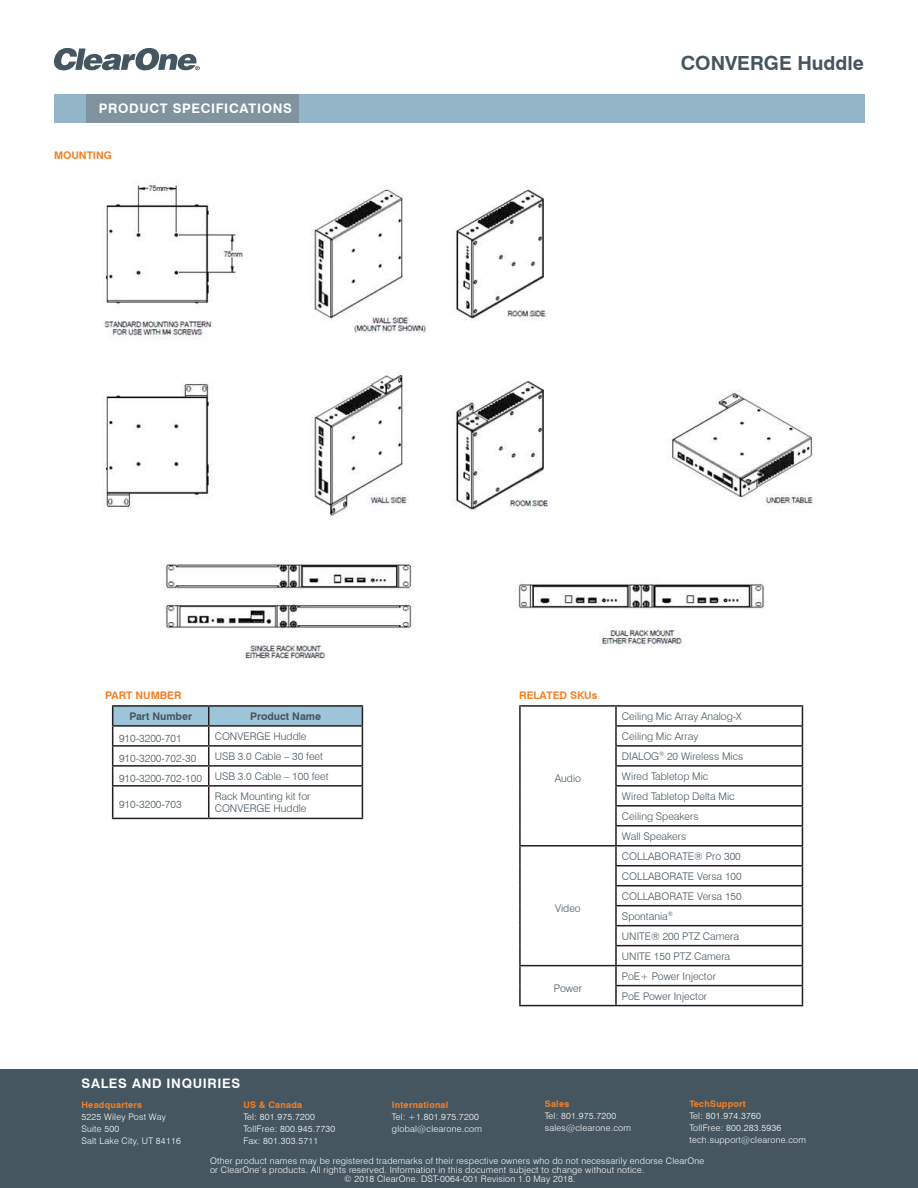
<style>
.page{position:relative;width:918px;height:1188px;background:#fff}
.page>*{position:absolute;margin:0;border:0;box-sizing:border-box;transform-origin:0 0}
.t1{font:700 19.5px "Swiss 721 BT";color:#45555f}
.t2{font:700 13.2px "Swiss 721 BT";letter-spacing:.05em;color:#fff}
.t3{font:300 10.5px/20px "Swiss 721 BT";color:#45555f}
.t4{font:700 10.5px "Swiss 721 BT";color:#f48026}
.t5{font:700 10.5px "Swiss 721 BT";color:#45555f}
.t6{font:300 9px/12px "Swiss 721 BT";letter-spacing:.025em;color:#fff}
.t7{font:700 9px "Swiss 721 BT";letter-spacing:.025em;color:#f48026}
</style>
<div class="page">
<div style="left:0;top:1069px;width:918px;height:119px;background:#455660"></div>
<div style="left:54px;top:94px;width:810px;height:28px;background:#94b4c8"></div>
<div style="left:86px;top:94px;width:213px;height:28px;background:#81939e"></div>
<svg style="left:54px;top:48px;width:146px;height:22px"></svg>
<img style="left:102px;top:183px;width:712px;height:476px">
<hr style="left:112px;top:705px;width:97px;height:2px;background:#231f20">
<hr style="left:209px;top:705px;width:154px;height:2px;background:#231f20">
<svg style="left:112px;top:706px;width:251px;height:79px"></svg>
<hr style="left:112px;top:785px;width:97px;height:2px;background:#231f20">
<hr style="left:112px;top:787px;width:1px;height:31px;background:#231f20">
<hr style="left:209px;top:785px;width:154px;height:2px;background:#231f20">
<hr style="left:208px;top:787px;width:1px;height:31px;background:#231f20">
<hr style="left:362px;top:787px;width:1px;height:31px;background:#231f20">
<hr style="left:112px;top:818px;width:97px;height:1px;background:#231f20">
<hr style="left:209px;top:818px;width:154px;height:1px;background:#231f20">
<hr style="left:519px;top:705px;width:97px;height:2px;background:#231f20">
<svg style="left:519px;top:707px;width:2px;height:19px"></svg>
<hr style="left:616px;top:705px;width:187px;height:2px;background:#231f20">
<hr style="left:519px;top:726px;width:2px;height:20px;background:#231f20">
<hr style="left:615px;top:725px;width:188px;height:2px;background:#231f20">
<hr style="left:519px;top:746px;width:2px;height:20px;background:#231f20">
<hr style="left:615px;top:745px;width:188px;height:2px;background:#231f20">
<hr style="left:519px;top:766px;width:2px;height:20px;background:#231f20">
<hr style="left:615px;top:765px;width:188px;height:2px;background:#231f20">
<hr style="left:519px;top:786px;width:2px;height:20px;background:#231f20">
<hr style="left:615px;top:785px;width:188px;height:2px;background:#231f20">
<hr style="left:519px;top:806px;width:2px;height:20px;background:#231f20">
<hr style="left:615px;top:805px;width:188px;height:2px;background:#231f20">
<hr style="left:615px;top:825px;width:188px;height:2px;background:#231f20">
<hr style="left:519px;top:845px;width:97px;height:2px;background:#231f20">
<svg style="left:519px;top:826px;width:2px;height:40px"></svg>
<hr style="left:616px;top:845px;width:187px;height:2px;background:#231f20">
<hr style="left:519px;top:866px;width:2px;height:20px;background:#231f20">
<hr style="left:615px;top:865px;width:188px;height:1px;background:#231f20">
<hr style="left:519px;top:886px;width:2px;height:20px;background:#231f20">
<hr style="left:615px;top:885px;width:188px;height:1px;background:#231f20">
<hr style="left:519px;top:906px;width:2px;height:20px;background:#231f20">
<hr style="left:615px;top:905px;width:188px;height:1px;background:#231f20">
<hr style="left:519px;top:926px;width:2px;height:20px;background:#231f20">
<hr style="left:615px;top:925px;width:188px;height:1px;background:#231f20">
<svg style="left:519px;top:946px;width:2px;height:19px"></svg>
<hr style="left:615px;top:945px;width:188px;height:1px;background:#231f20">
<hr style="left:519px;top:965px;width:97px;height:1px;background:#231f20">
<hr style="left:519px;top:966px;width:2px;height:20px;background:#231f20">
<hr style="left:616px;top:965px;width:187px;height:1px;background:#231f20">
<svg style="left:519px;top:986px;width:2px;height:19px"></svg>
<hr style="left:615px;top:985px;width:188px;height:1px;background:#231f20">
<svg style="left:615px;top:707px;width:2px;height:298px"></svg>
<svg style="left:802px;top:707px;width:1px;height:298px"></svg>
<hr style="left:519px;top:1005px;width:97px;height:1px;background:#231f20">
<hr style="left:616px;top:1005px;width:187px;height:1px;background:#231f20">
<h2 class="t2" style="left:99px;top:103px;width:195px">PRODUCT SPECIFICATIONS</h2>
<p class="t4" style="left:54px;top:151px;width:60px">MOUNTING</p>
<h1 class="t1" style="left:681px;top:56px;width:185px">CONVERGE Huddle</h1>
<p class="t4" style="left:105px;top:691px;width:78px">PART NUMBER</p>
<p class="t5" style="left:129px;top:712px;width:64px">Part Number</p>
<p class="t5" style="left:250px;top:712px;width:73px">Product Name</p>
<p class="t3" style="left:119px;top:728px;width:64px">910-3200-701</p>
<p class="t3" style="left:215px;top:727px;width:93px">CONVERGE Huddle</p>
<p class="t3" style="left:119px;top:748px;width:79px">910-3200-702-30</p>
<p class="t3" style="left:119px;top:747px;width:211px;text-indent:96px">USB 3.0 Cable – 30 feet<br>910-3200-702-100 USB 3.0 Cable – 100 feet</p>
<p class="t3" style="left:119px;top:795px;width:64px">910-3200-703</p>
<p class="t3" style="left:215px;top:791px;width:97px;line-height:12.6px">Rack Mounting kit for<br>CONVERGE Huddle</p>
<p class="t4" style="left:519px;top:691px;width:80px">RELATED SKUs</p>
<p class="t3" style="left:555px;top:769px;width:28px">Audio</p>
<p class="t3" style="left:555px;top:899px;width:27px">Video</p>
<p class="t3" style="left:554px;top:979px;width:29px">Power</p>
<p class="t3" style="left:622px;top:707px;width:123px">Ceiling Mic Array Analog-X<br>Ceiling Mic Array<br>DIALOG<sup>®</sup> 20 Wireless Mics<br>Wired Tabletop Mic<br>Wired Tabletop Delta Mic<br>Ceiling Speakers<br>Wall Speakers</p>
<p class="t3" style="left:622px;top:847px;width:121px">COLLABORATE® Pro 300<br>COLLABORATE Versa 100<br>COLLABORATE Versa 150<br>Spontania<sup>®<br></sup>UNITE® 200 PTZ Camera<br>UNITE 150 PTZ Camera</p>
<p class="t3" style="left:622px;top:967px;width:95px">PoE+ Power Injector<br>PoE Power Injector</p>
<h2 class="t2" style="left:82px;top:1079px;width:160px">SALES AND INQUIRIES</h2>
<p class="t7" style="left:81px;top:1101px;width:62px">Headquarters</p>
<p class="t6" style="left:81px;top:1112px;width:101px">5225 Wiley Post Way<br>Suite 500<br>Salt Lake City, UT 84116</p>
<p class="t7" style="left:545px;top:1101px;width:26px">Sales</p>
<p class="t6" style="left:545px;top:1110px;width:88px">Tel: 801.975.7200 sales@clearone.com</p>
<p class="t6" style="left:210px;top:1155px;width:496px">Other product names may be registered trademarks of their respective owners who do not necessarily endorse ClearOne</p>
<p class="t6" style="left:210px;top:1164px;width:436px">or ClearOne’s products. All rights reserved. Information in this document subject to change without notice.</p>
<p class="t6" style="left:344px;top:1173px;width:233px">© 2018 ClearOne. DST-0064-001 Revision 1.0 May 2018.</p>
<p class="t7" style="left:689px;top:1101px;width:58px">TechSupport</p>
<p class="t6" style="left:689px;top:1110px;width:118px">Tel: 801.974.3760<br>TollFree: 800.283.5936 tech.support@clearone.com</p>
<p class="t7" style="left:243px;top:1101px;width:60px">US &amp; Canada</p>
<p class="t6" style="left:243px;top:1111px;width:93px">Tel: 801.975.7200<br>TollFree: 800.945.7730<br>Fax: 801.303.5711</p>
<p class="t7" style="left:392px;top:1101px;width:58px">International</p>
<p class="t6" style="left:392px;top:1111px;width:92px">Tel: +1.801.975.7200 global@clearone.com</p>
</div>
